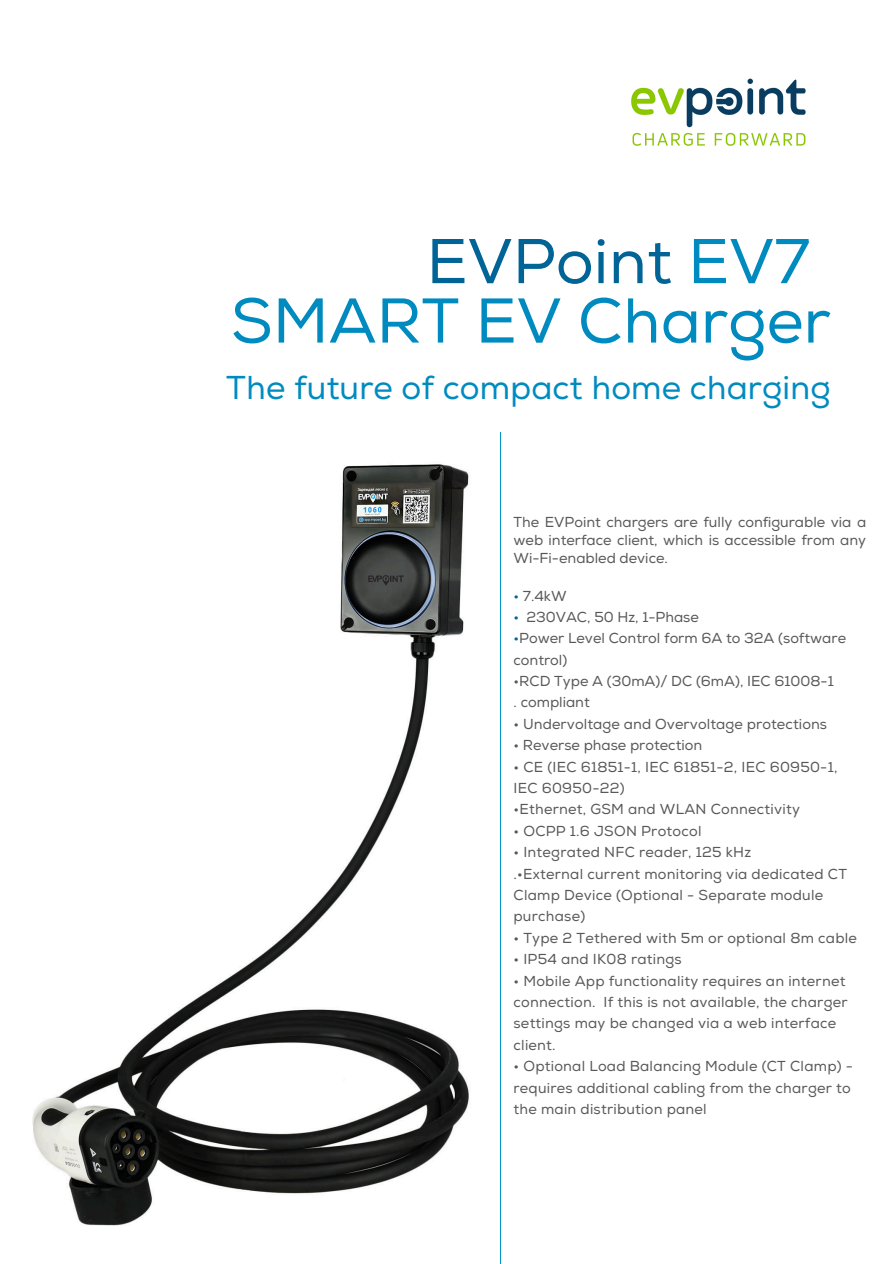
<style>
.page{position:relative;width:894px;height:1264px;background:#fff}
.page>*{position:absolute;margin:0;border:0;box-sizing:border-box;transform-origin:0 0}
.t1{font:63px "Nexa";color:#008bc0}
.t2{font:63px "Nexa";color:#006497}
.t3{font:33px "Nexa";color:#008bc0}
.t4{font:14.4px/21.5px "Nexa";letter-spacing:.015em;color:#58585a}
.s1{color:#008bc0}
.s2{color:#006497}
.s3{color:#fff}
</style>
<div class="page">
<img style="left:32px;top:464px;width:437px;height:762px">
<img style="left:631px;top:78px;width:175px;height:68px">
<hr style="left:500px;top:433px;width:1px;height:830px;background:#0095c2">
<p class="t2" style="left:426px;top:224px;width:384px">EVPoint <span class="s1">EV7</span></p>
<h1 class="t1" style="left:231px;top:283px;width:601px">SMART EV Charger</h1>
<h1 class="t3" style="left:226px;top:368px;width:605px">The future of compact home charging</h1>
<h2 class="t4" style="left:513px;top:514px;width:354px;line-height:18px;text-align:justify">The EVPoint chargers are fully configurable via a web interface client, which is accessible from any Wi-Fi-enabled device.</h2>
<p class="t4" style="left:513px;top:585px;width:55px"><span class="s2">•</span> 7.4kW</p>
<p class="t4" style="left:513px;top:606px;width:262px"><span class="s2">•</span> <span class="s3">.</span>230VAC, 50 Hz, 1-Phase to 3 x 230</p>
<p class="t4" style="left:513px;top:628px;width:334px"><span class="s2">•</span>Power Level Control form 6A to 32A (software control)</p>
<p class="t4" style="left:513px;top:671px;width:321px">•RCD Type A (30mA)/ DC (6mA), IEC 61008-1</p>
<p class="t4" style="left:513px;top:692px;width:78px">. compliant</p>
<p class="t4" style="left:513px;top:713px;width:315px">• Undervoltage and Overvoltage protections</p>
<p class="t4" style="left:513px;top:735px;width:190px">• Reverse phase protection</p>
<p class="t4" style="left:513px;top:756px;width:325px">• CE (IEC 61851-1, IEC 61851-2, IEC 60950-1,</p>
<p class="t4" style="left:513px;top:777px;width:112px">IEC 60950-22)</p>
<p class="t4" style="left:513px;top:799px;width:288px">•Ethernet, GSM and WLAN Connectivity</p>
<p class="t4" style="left:513px;top:820px;width:189px">• OCPP 1.6 JSON Protocol</p>
<p class="t4" style="left:513px;top:842px;width:239px">• Integrated NFC reader, 125 kHz</p>
<p class="t4" style="left:513px;top:863px;width:335px">.•External current monitoring via dedicated CT<br>Clamp Device (Optional - Separate module purchase)</p>
<p class="t4" style="left:513px;top:927px;width:345px">• Type 2 Tethered with 5m or optional 8m cable</p>
<p class="t4" style="left:513px;top:949px;width:170px">• IP54 and IK08 ratings</p>
<p class="t4" style="left:513px;top:970px;width:335px">• Mobile App functionality requires an internet connection. If this is not available, the charger settings may be changed via a web interface client.</p>
<p class="t4" style="left:513px;top:1055px;width:341px">• Optional Load Balancing Module (CT Clamp) - requires additional cabling from the charger to the main distribution panel</p>
</div>
